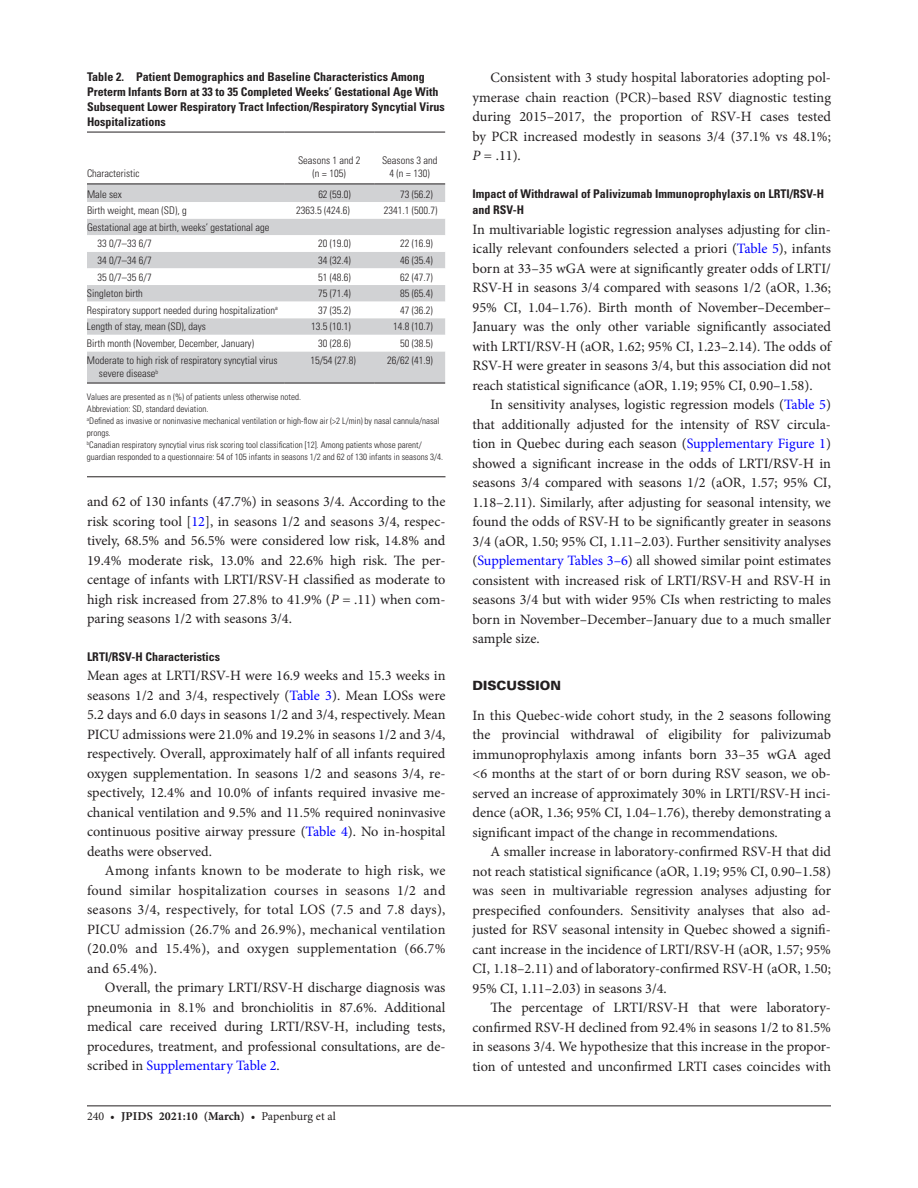
<style>
.page{position:relative;width:918px;height:1188px;background:#fff}
.page>*{position:absolute;margin:0;border:0;box-sizing:border-box;transform-origin:0 0}
.t1{font:14.25px/19.5px "Minion Pro";color:#231f20;text-align:justify}
.t2{font:900 12.75px "Univers LT Std";color:#231f20}
.t3{font:700 condensed 12px/15px "Univers LT Std";color:#231f20}
.t4{font:700 12px "Minion Pro";color:#231f20}
.t5{font:300 condensed 10.5px/13.5px "Univers LT Std";color:#231f20;text-align:center}
.t6{font:300 condensed 9px/12px "Univers LT Std";color:#231f20}
.s1{color:#00f}
.s2{font-style:italic}
.s3{font-weight:400}
</style>
<div class="page">
<hr style="left:87px;top:1105px;width:744px;height:1px;background:#231f20">
<hr style="left:87px;top:476px;width:359px;height:1px;background:#231f20">
<svg style="left:87px;top:183px;width:358px;height:1px"></svg>
<div style="left:87px;top:185px;width:358px;height:198px;background:#d1d2d4"></div>
<svg style="left:87px;top:202px;width:358px;height:149px"></svg>
<hr style="left:87px;top:132px;width:197px;height:1px;background:#231f20">
<hr style="left:87px;top:184px;width:197px;height:1px;background:#231f20">
<hr style="left:284px;top:132px;width:90px;height:1px;background:#231f20">
<hr style="left:284px;top:184px;width:90px;height:1px;background:#231f20">
<hr style="left:374px;top:132px;width:71px;height:1px;background:#231f20">
<hr style="left:374px;top:184px;width:71px;height:1px;background:#231f20">
<hr style="left:87px;top:383px;width:197px;height:1px;background:#231f20">
<hr style="left:284px;top:383px;width:90px;height:1px;background:#231f20">
<hr style="left:374px;top:383px;width:71px;height:1px;background:#231f20">
<p class="t3" style="left:87px;top:69px;width:359px">Table 2. Patient Demographics and Baseline Characteristics Among Preterm Infants Born at 33 to 35 Completed Weeks’ Gestational Age With Subsequent Lower Respiratory Tract Infection/Respiratory Syncytial Virus Hospitalizations</p>
<p class="t5" style="left:87px;top:167px;width:54px">Characteristic</p>
<p class="t5" style="left:298px;top:153px;width:64px">Seasons 1 and 2 (n = 105)</p>
<p class="t5" style="left:382px;top:153px;width:57px">Seasons 3 and<br>4 (n = 130)</p>
<p class="t5" style="left:87px;top:187px;width:36px">Male sex</p>
<p class="t5" style="left:318px;top:187px;width:34px">62 (59.0)</p>
<p class="t5" style="left:400px;top:187px;width:34px">73 (56.2)</p>
<p class="t5" style="left:87px;top:204px;width:101px">Birth weight, mean (SD), g</p>
<p class="t5" style="left:296px;top:204px;width:55px">2363.5 (424.6)</p>
<p class="t5" style="left:384px;top:204px;width:55px">2341.1 (500.7)</p>
<p class="t5" style="left:98px;top:219px;width:173px;line-height:16.6px;text-align:left;text-indent:-10px">Gestational age at birth, weeks’ gestational age<br>33 0/7–33 6/7</p>
<p class="t5" style="left:318px;top:237px;width:34px">20 (19.0)</p>
<p class="t5" style="left:400px;top:237px;width:34px">22 (16.9)</p>
<p class="t5" style="left:97px;top:253px;width:56px">34 0/7–34 6/7</p>
<p class="t5" style="left:318px;top:253px;width:34px">34 (32.4)</p>
<p class="t5" style="left:400px;top:253px;width:34px">46 (35.4)</p>
<p class="t5" style="left:97px;top:270px;width:56px">35 0/7–35 6/7</p>
<p class="t5" style="left:318px;top:270px;width:34px">51 (48.6)</p>
<p class="t5" style="left:400px;top:270px;width:34px">62 (47.7)</p>
<p class="t5" style="left:87px;top:287px;width:57px">Singleton birth</p>
<p class="t5" style="left:318px;top:287px;width:34px">75 (71.4)</p>
<p class="t5" style="left:400px;top:287px;width:34px">85 (65.4)</p>
<p class="t5" style="left:87px;top:303px;width:193px">Respiratory support needed during hospitalization<sup>a</sup></p>
<p class="t5" style="left:318px;top:303px;width:34px">37 (35.2)</p>
<p class="t5" style="left:400px;top:303px;width:34px">47 (36.2)</p>
<p class="t5" style="left:87px;top:320px;width:121px">Length of stay, mean (SD), days</p>
<p class="t5" style="left:311px;top:320px;width:41px">13.5 (10.1)</p>
<p class="t5" style="left:393px;top:320px;width:41px">14.8 (10.7)</p>
<p class="t5" style="left:87px;top:336px;width:169px">Birth month (November, December, January)</p>
<p class="t5" style="left:318px;top:336px;width:34px">30 (28.6)</p>
<p class="t5" style="left:400px;top:336px;width:34px">50 (38.5)</p>
<p class="t5" style="left:99px;top:353px;width:180px;text-align:left;text-indent:-12px">Moderate to high risk of respiratory syncytial virus severe disease<sup>b</sup></p>
<p class="t5" style="left:310px;top:353px;width:47px">15/54 (27.8)</p>
<p class="t5" style="left:387px;top:353px;width:47px">26/62 (41.9)</p>
<p class="t6" style="left:87px;top:391px;width:358px">Values are presented as n (%) of patients unless otherwise noted.<br>Abbreviation: SD, standard deviation.<br><sup>a</sup>Defined as invasive or noninvasive mechanical ventilation or high-flow air (&gt;2 L/min) by nasal cannula/nasal prongs.<br><sup>b</sup>Canadian respiratory syncytial virus risk scoring tool classification [12]. Among patients whose parent/ guardian responded to a questionnaire: 54 of 105 infants in seasons 1/2 and 62 of 130 infants in seasons 3/4.</p>
<p class="t1" style="left:87px;top:492px;width:360px">and 62 of 130 infants (47.7%) in seasons 3/4. According to the risk scoring tool [<span class="s1">12</span>], in seasons 1/2 and seasons 3/4, respec&shy;tively, 68.5% and 56.5% were considered low risk, 14.8% and 19.4% moderate risk, 13.0% and 22.6% high risk. The per&shy;centage of infants with LRTI/RSV-H classified as moderate to high risk increased from 27.8% to 41.9% (<span class="s2">P</span> = .11) when com&shy;paring seasons 1/2 with seasons 3/4.</p>
<p class="t3" style="left:87px;top:649px;width:135px">LRTI/RSV-H Characteristics</p>
<p class="t1" style="left:87px;top:666px;width:360px">Mean ages at LRTI/RSV-H were 16.9 weeks and 15.3 weeks in seasons 1/2 and 3/4, respectively (<span class="s1">Table 3</span>). Mean LOSs were 5.2 days and 6.0 days in seasons 1/2 and 3/4, respectively. Mean PICU admissions were 21.0% and 19.2% in seasons 1/2 and 3/4, respectively. Overall, approximately half of all infants required oxygen supplementation. In seasons 1/2 and seasons 3/4, re&shy;spectively, 12.4% and 10.0% of infants required invasive me&shy;chanical ventilation and 9.5% and 11.5% required noninvasive continuous positive airway pressure (<span class="s1">Table 4</span>). No in-hospital deaths were observed.</p>
<p class="t1" style="left:87px;top:861px;width:360px;text-indent:18px">Among infants known to be moderate to high risk, we found similar hospitalization courses in seasons 1/2 and seasons 3/4, respectively, for total LOS (7.5 and 7.8 days), PICU admission (26.7% and 26.9%), mechanical ventilation (20.0% and 15.4%), and oxygen supplementation (66.7% and 65.4%).</p>
<p class="t1" style="left:87px;top:978px;width:360px;text-indent:18px">Overall, the primary LRTI/RSV-H discharge diagnosis was pneumonia in 8.1% and bronchiolitis in 87.6%. Additional medical care received during LRTI/RSV-H, including tests, procedures, treatment, and professional consultations, are de&shy;scribed in <span class="s1">Supplementary Table 2</span>.</p>
<p class="t4" style="left:87px;top:1108px;width:250px"><span class="s3">240 •</span> jpids 2021:10 (March) <span class="s3">• Papenburg et al</span></p>
<p class="t1" style="left:473px;top:68px;width:360px;text-indent:18px">Consistent with 3 study hospital laboratories adopting pol&shy;ymerase chain reaction (PCR)–based RSV diagnostic testing during 2015–2017, the proportion of RSV-H cases tested by PCR increased modestly in seasons 3/4 (37.1% vs 48.1%; <span class="s2">P</span> = .11).</p>
<p class="t3" style="left:472px;top:185px;width:353px;line-height:16.5px">Impact of Withdrawal of Palivizumab Immunoprophylaxis on LRTI/RSV-H and RSV-H</p>
<p class="t1" style="left:472px;top:220px;width:360px">In multivariable logistic regression analyses adjusting for clin&shy;ically relevant confounders selected a priori (<span class="s1">Table 5</span>), infants born at 33–35 wGA were at significantly greater odds of LRTI/ RSV-H in seasons 3/4 compared with seasons 1/2 (aOR, 1.36; 95% CI, 1.04–1.76). Birth month of November–December– January was the only other variable significantly associated with LRTI/RSV-H (aOR, 1.62; 95% CI, 1.23–2.14). The odds of RSV-H were greater in seasons 3/4, but this association did not reach statistical significance (aOR, 1.19; 95% CI, 0.90–1.58).</p>
<p class="t1" style="left:472px;top:395px;width:360px;text-indent:18px">In sensitivity analyses, logistic regression models (<span class="s1">Table 5</span>) that additionally adjusted for the intensity of RSV circula&shy;tion in Quebec during each season (<span class="s1">Supplementary Figure 1</span>) showed a significant increase in the odds of LRTI/RSV-H in seasons 3/4 compared with seasons 1/2 (aOR, 1.57; 95% CI, 1.18–2.11). Similarly, after adjusting for seasonal intensity, we found the odds of RSV-H to be significantly greater in seasons 3/4 (aOR, 1.50; 95% CI, 1.11–2.03). Further sensitivity analyses (<span class="s1">Supplementary Tables 3–6</span>) all showed similar point estimates consistent with increased risk of LRTI/RSV-H and RSV-H in seasons 3/4 but with wider 95% CIs when restricting to males born in November–December–January due to a much smaller sample size.</p>
<p class="t2" style="left:472px;top:677px;width:90px">DISCUSSION</p>
<p class="t1" style="left:472px;top:706px;width:360px">In this Quebec-wide cohort study, in the 2 seasons following the provincial withdrawal of eligibility for palivizumab immunoprophylaxis among infants born 33–35 wGA aged &lt;6 months at the start of or born during RSV season, we ob&shy;served an increase of approximately 30% in LRTI/RSV-H inci&shy;dence (aOR, 1.36; 95% CI, 1.04–1.76), thereby demonstrating a significant impact of the change in recommendations.</p>
<p class="t1" style="left:472px;top:842px;width:360px;text-indent:18px">A smaller increase in laboratory-confirmed RSV-H that did not reach statistical significance (aOR, 1.19; 95% CI, 0.90–1.58) was seen in multivariable regression analyses adjusting for prespecified confounders. Sensitivity analyses that also ad&shy;justed for RSV seasonal intensity in Quebec showed a signifi&shy;cant increase in the incidence of LRTI/RSV-H (aOR, 1.57; 95% CI, 1.18–2.11) and of laboratory-confirmed RSV-H (aOR, 1.50; 95% CI, 1.11–2.03) in seasons 3/4.</p>
<p class="t1" style="left:472px;top:998px;width:360px;text-indent:18px">The percentage of LRTI/RSV-H that were laboratory&shy;confirmed RSV-H declined from 92.4% in seasons 1/2 to 81.5% in seasons 3/4. We hypothesize that this increase in the propor&shy;tion of untested and unconfirmed LRTI cases coincides with</p>
</div>
